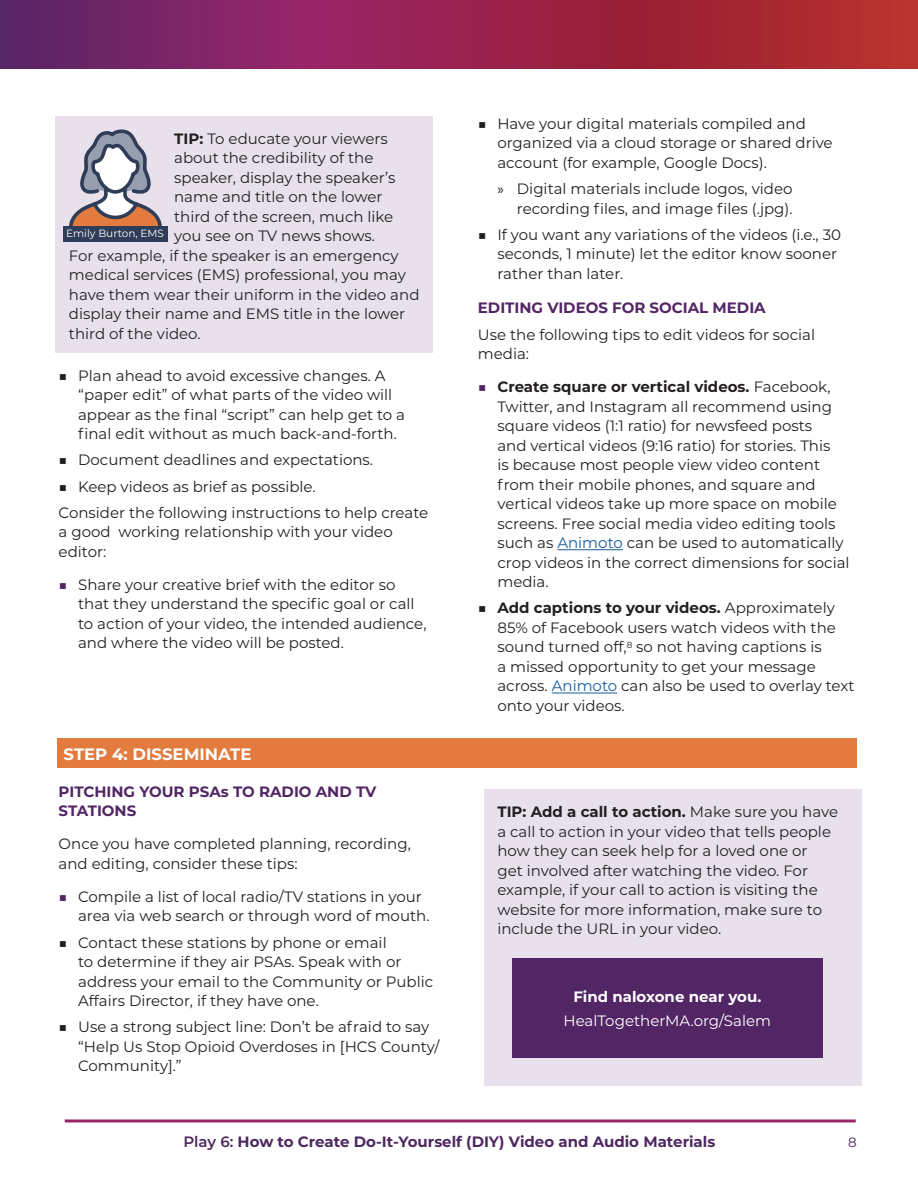
<style>
.page{position:relative;width:918px;height:1188px;background:#fff}
.page>*{position:absolute;margin:0;border:0;box-sizing:border-box;transform-origin:0 0}
.t1{font:700 16.5px "Montserrat";color:#fff}
.t2{font:15px/19.5px "Montserrat";color:#231f20}
.t3{font:700 15px/19.5px "Montserrat";color:#522564}
.t4{font:700 15px "Montserrat";color:#4d2860}
.t5{font:15px "Montserrat";color:#fff}
.t6{font:700 15px "Montserrat";color:#fff}
.t7{font:13.5px "Montserrat";color:#4d2860}
.t8{font:10.5px "Montserrat";color:#fff}
.s1{font-weight:700}
.s2{font-weight:700;color:#522564}
.s3{font-family:"Myriad Pro"}
.s4{color:#175d9e}
.s5{font-weight:600}
</style>
<div class="page">
<svg style="left:0;top:0;width:918px;height:69px;background:#92254d"></svg>
<hr style="left:65px;top:1119px;width:791px;height:3px;background:#992569">
<hr style="left:557px;top:549px;width:66px;height:1px;background:#175d9e">
<hr style="left:552px;top:693px;width:65px;height:1px;background:#175d9e">
<div style="left:55px;top:116px;width:378px;height:236px;background:#e8e1eb"></div>
<div style="left:57px;top:739px;width:800px;height:29px;background:#e27b3d"></div>
<svg style="left:69px;top:129px;width:93px;height:97px"></svg>
<div style="left:63px;top:226px;width:104px;height:15px;background:#2f3d59"></div>
<div style="left:484px;top:789px;width:378px;height:297px;background:#e8e1eb"></div>
<div style="left:512px;top:959px;width:311px;height:99px;background:#522564"></div>
<p class="t2" style="left:174px;top:128px;width:215px"><span class="s1">TIP:</span> To educate your viewers</p>
<p class="t2" style="left:174px;top:148px;width:201px">about the credibility of the</p>
<p class="t2" style="left:174px;top:167px;width:223px">speaker, display the speaker’s</p>
<p class="t2" style="left:174px;top:187px;width:210px">name and title on the lower</p>
<p class="t2" style="left:174px;top:206px;width:221px">third of the screen, much like</p>
<p class="t2" style="left:174px;top:226px;width:202px">you see on TV news shows.</p>
<p class="t2" style="left:69px;top:245px;width:331px">For example, if the speaker is an emergency</p>
<p class="t2" style="left:69px;top:265px;width:339px">medical services (EMS) professional, you may</p>
<p class="t2" style="left:69px;top:284px;width:352px">have them wear their uniform in the video and</p>
<p class="t2" style="left:69px;top:304px;width:338px">display their name and EMS title in the lower</p>
<p class="t2" style="left:69px;top:323px;width:133px">third of the video.</p>
<p class="t8" style="left:66px;top:226px;width:99px">Emily Burton, EMS</p>
<p class="t2" style="left:78px;top:365px;width:328px;text-indent:-20px">■ Plan ahead to avoid excessive changes. A “paper edit” of what parts of the video will appear as the final “script” can help get to a final edit without as much back-and-forth.</p>
<p class="t2" style="left:59px;top:450px;width:316px">■ Document deadlines and expectations.</p>
<p class="t2" style="left:59px;top:473px;width:371px;line-height:26.2px">■ Keep videos as brief as possible.<br>Consider the following instructions to help create</p>
<p class="t2" style="left:59px;top:522px;width:336px">a good working relationship with your video editor:</p>
<p class="t2" style="left:78px;top:574px;width:350px;text-indent:-20px"><span class="s2">■</span> Share your creative brief with the editor so that they understand the specific goal or call to action of your video, the intended audience, and where the video will be posted.</p>
<p class="t1" style="left:64px;top:742px;width:189px">STEP 4: DISSEMINATE</p>
<p class="t3" style="left:59px;top:781px;width:319px">PITCHING YOUR PSAs TO RADIO AND TV<br>STATIONS</p>
<p class="t2" style="left:59px;top:834px;width:354px">Once you have completed planning, recording, and editing, consider these tips:</p>
<p class="t2" style="left:78px;top:886px;width:353px;text-indent:-20px"><span class="s2">■</span> Compile a list of local radio/TV stations in your area via web search or through word of mouth.</p>
<p class="t2" style="left:78px;top:932px;width:357px;text-indent:-20px">■ Contact these stations by phone or email<br>to determine if they air PSAs. Speak with or address your email to the Community or Public Affairs Director, if they have one.</p>
<p class="t2" style="left:78px;top:1017px;width:363px;text-indent:-20px">■ Use a strong subject line: Don’t be afraid to say “Help Us Stop Opioid Overdoses in [HCS County/<br>Community].”</p>
<p class="t2" style="left:497px;top:113px;width:337px;text-indent:-20px">■ Have your digital materials compiled and organized via a cloud storage or shared drive account (for example, Google Docs).</p>
<p class="t2" style="left:497px;top:179px;width:297px;text-align:right"><span class="s3">»</span> Digital materials include logos, video recording files, and image files (.jpg).</p>
<p class="t2" style="left:497px;top:224px;width:345px;text-indent:-20px">■ If you want any variations of the videos (i.e., 30 seconds, 1 minute) let the editor know sooner rather than later.</p>
<p class="t3" style="left:478px;top:298px;width:289px">EDITING VIDEOS FOR SOCIAL MEDIA</p>
<p class="t2" style="left:478px;top:324px;width:339px">Use the following tips to edit videos for social media:</p>
<p class="t2" style="left:497px;top:377px;width:354px;text-indent:-20px"><span class="s2">■</span> <span class="s1">Create square or vertical videos.</span> Facebook, Twitter, and Instagram all recommend using square videos (1:1 ratio) for newsfeed posts<br>and vertical videos (9:16 ratio) for stories. This<br>is because most people view video content from their mobile phones, and square and vertical videos take up more space on mobile screens. Free social media video editing tools such as <span class="s4">Animoto</span> can be used to automatically crop videos in the correct dimensions for social media.</p>
<p class="t2" style="left:497px;top:598px;width:359px;text-indent:-19px"><span class="s1">■ Add captions to your videos.</span> Approximately 85% of Facebook users watch videos with the sound turned off,<sup>8</sup> so not having captions is<br>a missed opportunity to get your message across. <span class="s4">Animoto</span> can also be used to overlay text onto your videos.</p>
<p class="t2" style="left:497px;top:802px;width:342px"><span class="s1">TIP: Add a call to action.</span> Make sure you have a call to action in your video that tells people how they can seek help for a loved one or<br>get involved after watching the video. For example, if your call to action is visiting the website for more information, make sure to include the URL in your video.</p>
<p class="t6" style="left:573px;top:985px;width:189px">Find naloxone near you.</p>
<p class="t5" style="left:564px;top:1011px;width:209px">HealTogetherMA.org/Salem</p>
<p class="t4" style="left:183px;top:1131px;width:533px"><span class="s5">Play 6:</span> How to Create Do-It-Yourself (DIY) Video and Audio Materials</p>
<p class="t7" style="left:848px;top:1133px;width:10px">8</p>
</div>
